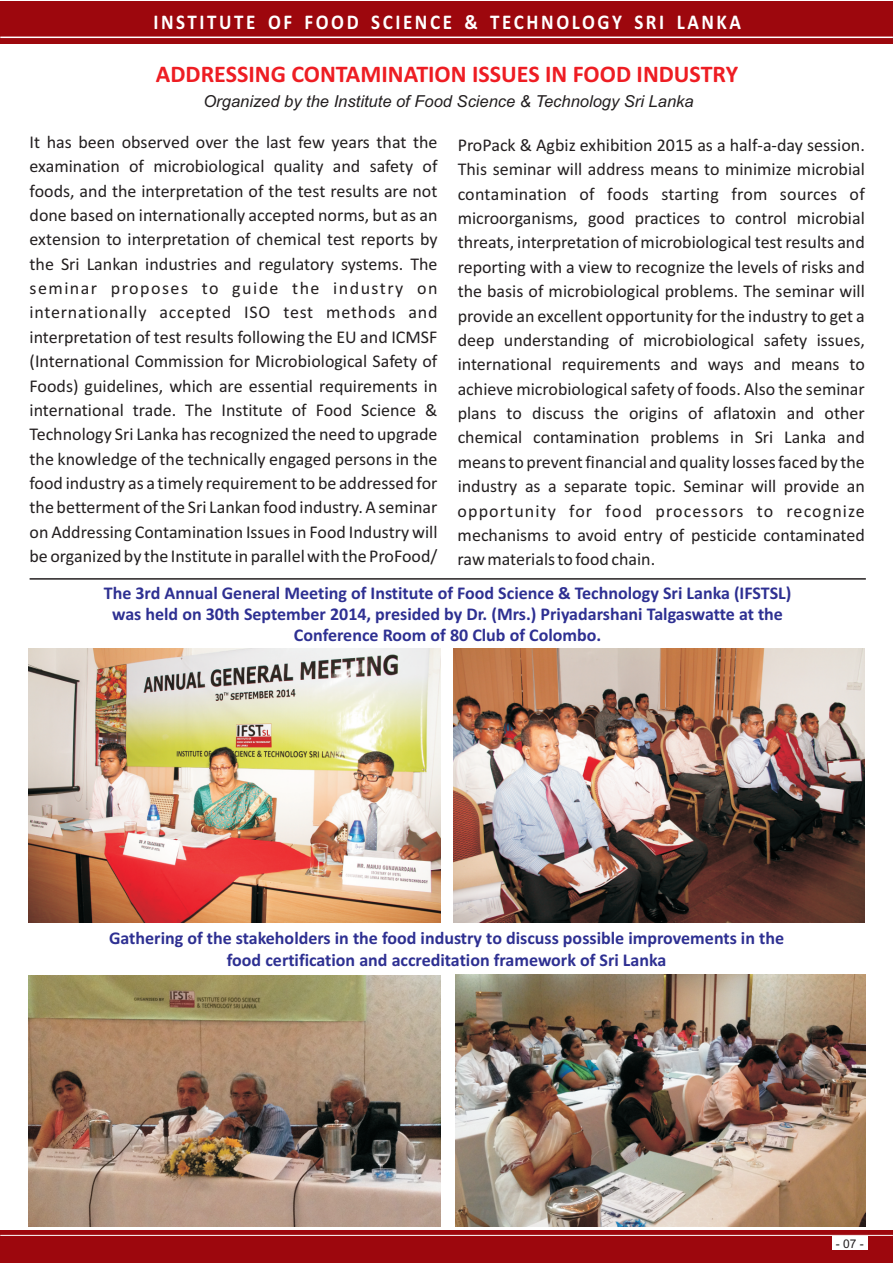
<style>
.page{position:relative;width:893px;height:1263px;background:#fff}
.page>*{position:absolute;margin:0;border:0;box-sizing:border-box;transform-origin:0 0}
.t1{font:700 24px "Calibri";color:#ee1d23}
.t2{font:700 21px "Calibri";letter-spacing:.135em;color:#fff;scale:.91 1}
.t3{font:18px/24.3px "Calibri";color:#231f20;text-align:justify}
.t4{font:700 18px/21px "Calibri";color:#2e3092;text-align:center}
.t5{font:italic 16.5px "Arial";color:#231f20}
.t6{font:12px "Arial";color:#231f20}
</style>
<div class="page">
<div style="left:0;top:1230px;width:893px;height:33px;background:#9d070d"></div>
<hr style="left:0;top:1235px;width:893px;height:1px;background:#fff">
<div style="left:0;top:1px;width:893px;height:42px;background:#9d070d"></div>
<hr style="left:0;top:37px;width:893px;height:1px;background:#fff">
<hr style="left:30px;top:578px;width:836px;height:2px;background:#231f20">
<img style="left:29px;top:648px;width:411px;height:274px">
<img style="left:453px;top:648px;width:412px;height:274px">
<img style="left:28px;top:975px;width:413px;height:251px">
<img style="left:456px;top:975px;width:409px;height:251px">
<div style="left:832px;top:1236px;width:35px;height:14px;background:#fff"></div>
<p class="t2" style="left:153px;top:13px;width:647px">INSTITUTE OF FOOD SCIENCE &amp; TECHNOLOGY SRI LANKA</p>
<h1 class="t1" style="left:156px;top:64px;width:584px">ADDRESSING CONTAMINATION ISSUES IN FOOD INDUSTRY</h1>
<p class="t5" style="left:203px;top:95px;width:492px">Organized by the Institute of Food Science &amp; Technology Sri Lanka</p>
<p class="t3" style="left:30px;top:131px;width:410px">It has been observed over the last few years that the examination of microbiological quality and safety of foods, and the interpretation of the test results are not done based on internationally accepted norms, but as an extension to interpretation of chemical test reports by the Sri Lankan industries and regulatory systems. The seminar proposes to guide the industry on internationally accepted ISO test methods and interpretation of test results following the EU and ICMSF (International Commission for Microbiological Safety of Foods) guidelines, which are essential requirements in international trade. The Institute of Food Science &amp; Technology Sri Lanka has recognized the need to upgrade the knowledge of the technically engaged persons in the food industry as a timely requirement to be addressed for the betterment of the Sri Lankan food industry. A seminar on Addressing Contamination Issues in Food Industry will be organized by the Institute in parallel with the ProFood/</p>
<p class="t3" style="left:458px;top:134px;width:409px">ProPack &amp; Agbiz exhibition 2015 as a half-a-day session.<br>This seminar will address means to minimize microbial contamination of foods starting from sources of microorganisms, good practices to control microbial threats, interpretation of microbiological test results and reporting with a view to recognize the levels of risks and the basis of microbiological problems. The seminar will provide an excellent opportunity for the industry to get a deep understanding of microbiological safety issues, international requirements and ways and means to achieve microbiological safety of foods. Also the seminar plans to discuss the origins of aflatoxin and other chemical contamination problems in Sri Lanka and means to prevent financial and quality losses faced by the industry as a separate topic. Seminar will provide an opportunity for food processors to recognize mechanisms to avoid entry of pesticide contaminated raw materials to food chain.</p>
<p class="t4" style="left:104px;top:584px;width:689px">The 3rd Annual General Meeting of Institute of Food Science &amp; Technology Sri Lanka (IFSTSL) was held on 30th September 2014, presided by Dr. (Mrs.) Priyadarshani Talgaswatte at the<br>Conference Room of 80 Club of Colombo.</p>
<p class="t4" style="left:109px;top:928px;width:676px;line-height:21.9px">Gathering of the stakeholders in the food industry to discuss possible improvements in the food certification and accreditation framework of Sri Lanka</p>
<p class="t6" style="left:836px;top:1239px;width:30px">- 07 -</p>
</div>
